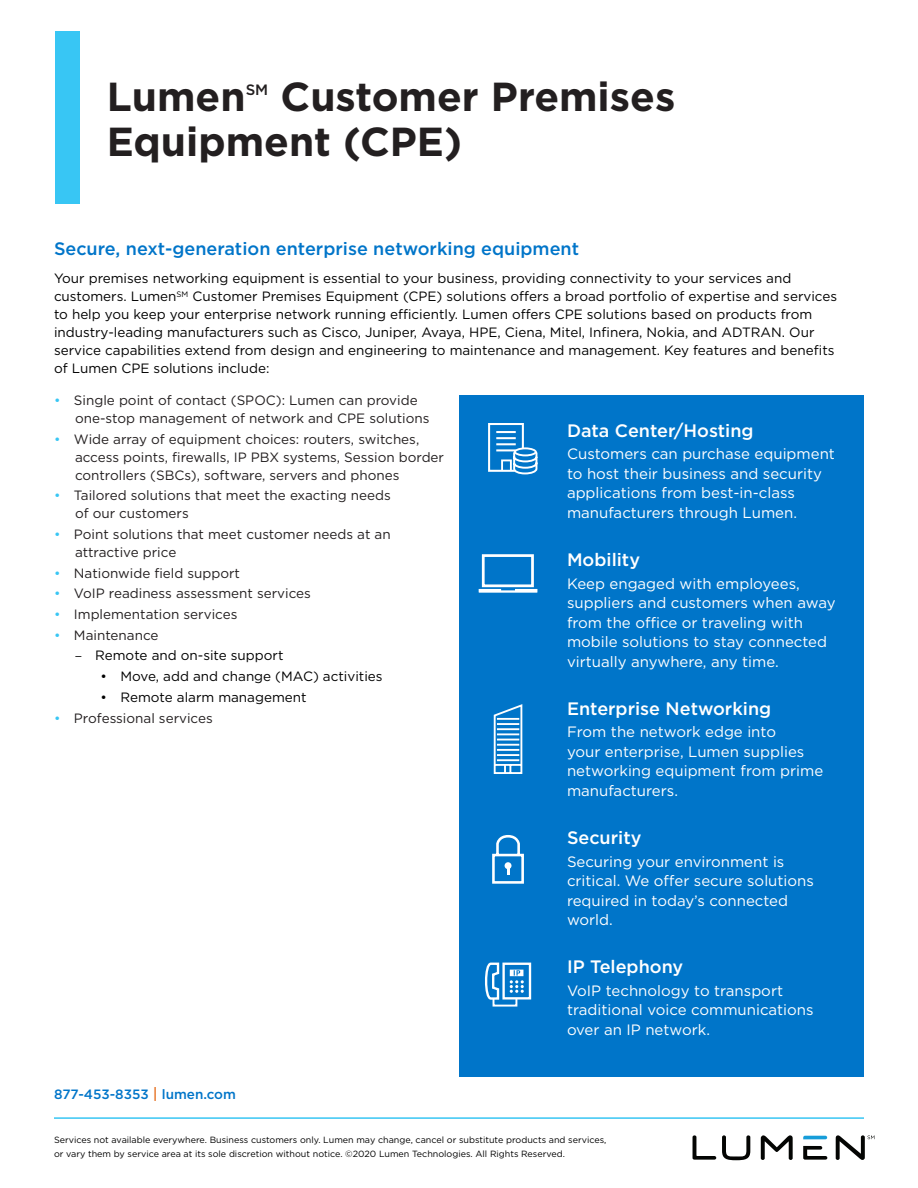
<style>
.page{position:relative;width:918px;height:1188px;background:#fff}
.page>*{position:absolute;margin:0;border:0;box-sizing:border-box;transform-origin:0 0}
.t1{font:700 40.5px "Gotham";color:#231f20}
.Heading_-_Call_Out_B{font:500 18px "Gotham";color:#fff}
.Heading_-_1_column{font:500 18px "Gotham";color:#0075c9}
.Body_Copy_-_Call_Out{font:15px/19.5px "Gotham";color:#fff}
.t2{font:500 15px "Gotham";color:#231f20}
.Body_Copy_-_1_Column{font:13.5px/18px "Gotham";color:#000}
.t3{font:13.5px/18px "Gotham";color:#231f20}
.t4{font:500 13.5px "Gotham";color:#0075c9}
.t5{font:9px/13.5px "Gotham";color:#000}
.s1{color:#38c6f4}
.s2{font-family:"Myriad Pro"}
.s3{font-size:15px;color:#e77528}
</style>
<div class="page">
<div style="left:55px;top:31px;width:25px;height:173px;background:#38c6f4"></div>
<hr style="left:54px;top:1117px;width:810px;height:2px;background:#38c6f4">
<svg style="left:693px;top:1135px;width:23px;height:25px"></svg>
<svg style="left:722px;top:1135px;width:28px;height:25px"></svg>
<svg style="left:761px;top:1135px;width:32px;height:25px"></svg>
<svg style="left:803px;top:1136px;width:24px;height:3px"></svg>
<svg style="left:803px;top:1146px;width:24px;height:14px"></svg>
<svg style="left:836px;top:1135px;width:38px;height:25px"></svg>
<div style="left:459px;top:395px;width:405px;height:682px;background:#0075c9"></div>
<svg style="left:488px;top:423px;width:50px;height:52px"></svg>
<hr style="left:496px;top:443px;width:20px;height:2px;background:#fff">
<hr style="left:496px;top:449px;width:20px;height:2px;background:#fff">
<hr style="left:496px;top:437px;width:20px;height:2px;background:#fff">
<hr style="left:496px;top:431px;width:20px;height:2px;background:#fff">
<svg style="left:479px;top:589px;width:58px;height:4px"></svg>
<div style="left:482px;top:554px;width:52px;height:33px;border:3px solid #fff"></div>
<svg style="left:493px;top:704px;width:30px;height:70px"></svg>
<svg style="left:492px;top:835px;width:32px;height:49px"></svg>
<div style="left:502px;top:963px;width:29px;height:37px;border:2px solid #fff"></div>
<svg style="left:485px;top:962px;width:39px;height:45px"></svg>
<p class="t1" style="left:107px;top:70px;width:140px">Lumen</p>
<p class="t2" style="left:246px;top:80px;width:24px">SM</p>
<p class="t1" style="left:280px;top:70px;width:396px">Customer Premises</p>
<p class="t1" style="left:107px;top:115px;width:357px">Equipment (CPE)</p>
<p class="Heading_-_1_column" style="left:54px;top:237px;width:527px">Secure, next-generation enterprise networking equipment</p>
<p class="Body_Copy_-_1_Column" style="left:54px;top:269px;width:785px">Your premises networking equipment is essential to your business, providing connectivity to your services and customers. Lumen<sup>SM</sup> Customer Premises Equipment (CPE) solutions offers a broad portfolio of expertise and services to help you keep your enterprise network running efficiently. Lumen offers CPE solutions based on products from industry-leading manufacturers such as Cisco, Juniper, Avaya, HPE, Ciena, Mitel, Infinera, Nokia, and ADTRAN. Our service capabilities extend from design and engineering to maintenance and management. Key features and benefits of Lumen CPE solutions include:</p>
<p class="t3" style="left:75px;top:391px;width:356px;text-indent:-21px"><span class="s1">•</span> Single point of contact (SPOC): Lumen can provide one-stop management of network and CPE solutions</p>
<p class="t3" style="left:75px;top:429px;width:371px;text-indent:-21px"><span class="s1">•</span> Wide array of equipment choices: routers, switches, access points, firewalls, IP PBX systems, Session border controllers (SBCs), software, servers and phones</p>
<p class="t3" style="left:75px;top:486px;width:317px;text-indent:-21px"><span class="s1">•</span> Tailored solutions that meet the exacting needs of our customers</p>
<p class="t3" style="left:75px;top:525px;width:317px;text-indent:-21px"><span class="s1">•</span> Point solutions that meet customer needs at an attractive price</p>
<p class="t3" style="left:54px;top:564px;width:188px"><span class="s1">•</span> Nationwide field support</p>
<p class="t3" style="left:54px;top:584px;width:258px"><span class="s1">•</span> VoIP readiness assessment services</p>
<p class="t3" style="left:54px;top:605px;width:185px"><span class="s1">•</span> Implementation services</p>
<p class="t3" style="left:54px;top:626px;width:106px"><span class="s1">•</span> Maintenance</p>
<p class="Body_Copy_-_1_Column" style="left:75px;top:646px;width:210px"><span class="s2">–</span> Remote and on-site support</p>
<p class="Body_Copy_-_1_Column" style="left:100px;top:667px;width:284px">• Move, add and change (MAC) activities</p>
<p class="Body_Copy_-_1_Column" style="left:100px;top:688px;width:208px">• Remote alarm management</p>
<p class="t3" style="left:54px;top:708px;width:160px"><span class="s1">•</span> Professional services</p>
<p class="Heading_-_Call_Out_B" style="left:567px;top:419px;width:188px">Data Center/Hosting</p>
<p class="Body_Copy_-_Call_Out" style="left:567px;top:444px;width:270px">Customers can purchase equipment to host their business and security applications from best-in-class manufacturers through Lumen.</p>
<p class="Heading_-_Call_Out_B" style="left:567px;top:548px;width:75px">Mobility</p>
<p class="Body_Copy_-_Call_Out" style="left:567px;top:573px;width:270px">Keep engaged with employees, suppliers and customers when away from the office or traveling with mobile solutions to stay connected virtually anywhere, any time.</p>
<p class="Heading_-_Call_Out_B" style="left:567px;top:697px;width:206px">Enterprise Networking</p>
<p class="Body_Copy_-_Call_Out" style="left:567px;top:722px;width:258px">From the network edge into<br>your enterprise, Lumen supplies networking equipment from prime manufacturers.</p>
<p class="Heading_-_Call_Out_B" style="left:567px;top:826px;width:76px">Security</p>
<p class="Body_Copy_-_Call_Out" style="left:567px;top:851px;width:248px">Securing your environment is critical. We offer secure solutions required in today’s connected world.</p>
<p class="Heading_-_Call_Out_B" style="left:567px;top:955px;width:118px">IP Telephony</p>
<p class="Body_Copy_-_Call_Out" style="left:567px;top:981px;width:248px">VoIP technology to transport traditional voice communications over an IP network.</p>
<p class="t4" style="left:54px;top:1085px;width:183px">877-453-8353 <span class="s3">|</span> lumen.com</p>
<p class="t5" style="left:54px;top:1133px;width:554px">Services not available everywhere. Business customers only. Lumen may change, cancel or substitute products and services, or vary them by service area at its sole discretion without notice. ©2020 Lumen Technologies. All Rights Reserved.</p>
</div>
